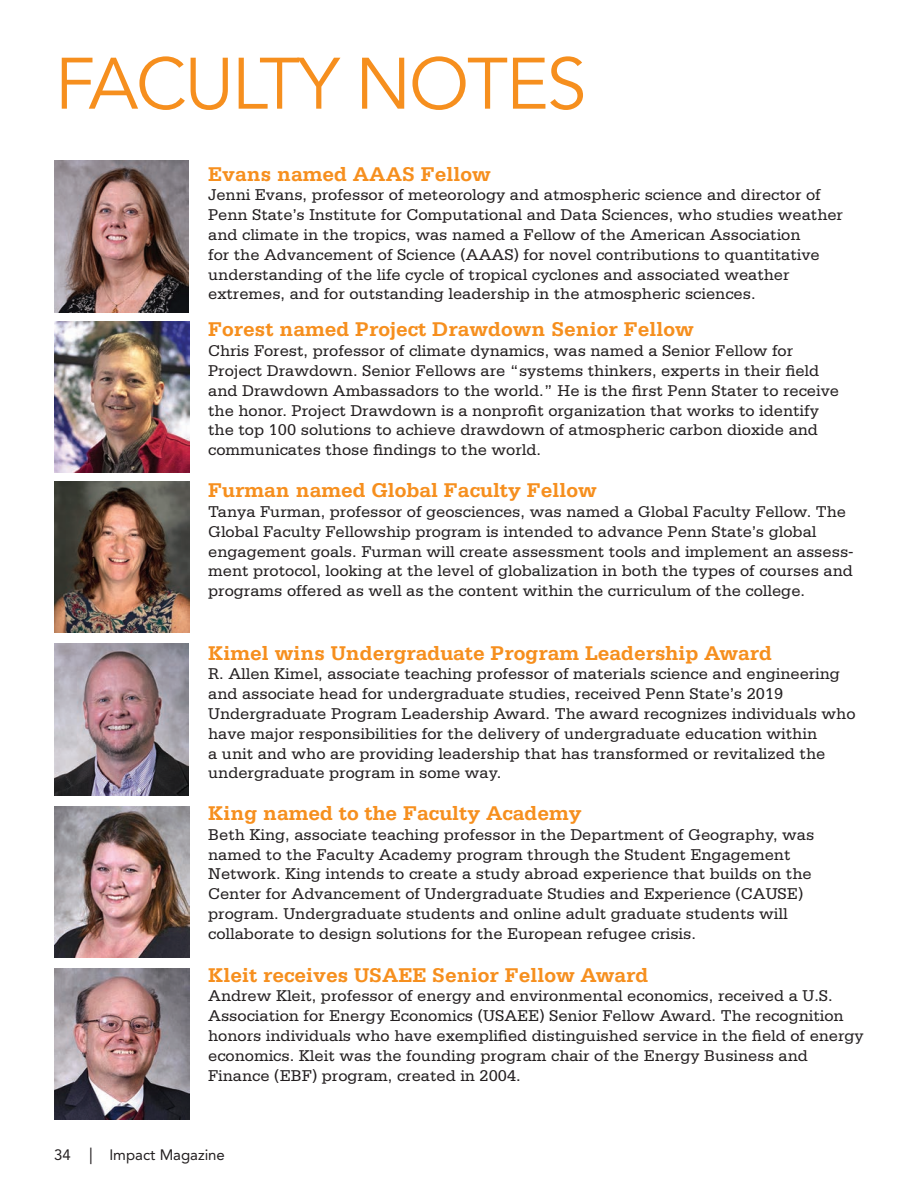
<style>
.page{position:relative;width:918px;height:1188px;background:#fff}
.page>*{position:absolute;margin:0;border:0;box-sizing:border-box;transform-origin:0 0}
.t1{font:72px "Avenir LT Std";letter-spacing:-.03em;color:#f68f1e}
.t2{font:700 21px "Serifa Std";color:#f68f1e}
.t3{font:16.5px/19.8px "Serifa Std";color:#231f20}
.t4{font:15px "Avenir LT Std";color:#231f20}
.s1{font-size:16.5px}
</style>
<div class="page">
<img style="left:55px;top:321px;width:135px;height:151px">
<img style="left:54px;top:482px;width:135px;height:151px">
<img style="left:54px;top:644px;width:135px;height:151px">
<img style="left:55px;top:806px;width:135px;height:152px">
<img style="left:55px;top:968px;width:135px;height:151px">
<img style="left:54px;top:161px;width:135px;height:151px">
<h1 class="t1" style="left:55px;top:42px;width:533px">FACULTY NOTES</h1>
<p class="t2" style="left:208px;top:161px;width:284px">Evans named AAAS Fellow</p>
<p class="t3" style="left:208px;top:185px;width:636px">Jenni Evans, professor of meteorology and atmospheric science and director of Penn State’s Institute for Computational and Data Sciences, who studies weather and climate in the tropics, was named a Fellow of the American Association<br>for the Advancement of Science (AAAS) for novel contributions to quantitative understanding of the life cycle of tropical cyclones and associated weather extremes, and for outstanding leadership in the atmospheric sciences.</p>
<p class="t2" style="left:208px;top:317px;width:487px">Forest named Project Drawdown Senior Fellow</p>
<p class="t3" style="left:208px;top:341px;width:632px">Chris Forest, professor of climate dynamics, was named a Senior Fellow for Project Drawdown. Senior Fellows are “systems thinkers, experts in their field and Drawdown Ambassadors to the world.” He is the first Penn Stater to receive the honor. Project Drawdown is a nonprofit organization that works to identify the top 100 solutions to achieve drawdown of atmospheric carbon dioxide and communicates those findings to the world.</p>
<p class="t2" style="left:208px;top:478px;width:390px">Furman named Global Faculty Fellow</p>
<p class="t3" style="left:208px;top:502px;width:647px">Tanya Furman, professor of geosciences, was named a Global Faculty Fellow. The Global Faculty Fellowship program is intended to advance Penn State’s global engagement goals. Furman will create assessment tools and implement an assess&shy;ment protocol, looking at the level of globalization in both the types of courses and programs offered as well as the content within the curriculum of the college.</p>
<p class="t2" style="left:208px;top:640px;width:565px">Kimel wins Undergraduate Program Leadership Award</p>
<p class="t3" style="left:208px;top:664px;width:649px">R. Allen Kimel, associate teaching professor of materials science and engineering and associate head for undergraduate studies, received Penn State’s 2019<br>Undergraduate Program Leadership Award. The award recognizes individuals who have major responsibilities for the delivery of undergraduate education within<br>a unit and who are providing leadership that has transformed or revitalized the undergraduate program in some way.</p>
<p class="t2" style="left:208px;top:801px;width:375px">King named to the Faculty Academy</p>
<p class="t3" style="left:208px;top:825px;width:608px">Beth King, associate teaching professor in the Department of Geography, was named to the Faculty Academy program through the Student Engagement Network. King intends to create a study abroad experience that builds on the Center for Advancement of Undergraduate Studies and Experience (CAUSE) program. Undergraduate students and online adult graduate students will collaborate to design solutions for the European refugee crisis.</p>
<p class="t2" style="left:208px;top:962px;width:442px">Kleit receives USAEE Senior Fellow Award</p>
<p class="t3" style="left:208px;top:986px;width:657px">Andrew Kleit, professor of energy and environmental economics, received a U.S.<br>Association for Energy Economics (USAEE) Senior Fellow Award. The recognition honors individuals who have exemplified distinguished service in the field of energy economics. Kleit was the founding program chair of the Energy Business and Finance (EBF) program, created in 2004.</p>
<p class="t4" style="left:54px;top:1146px;width:172px">34 <span class="s1">|</span> Impact Magazine</p>
</div>
